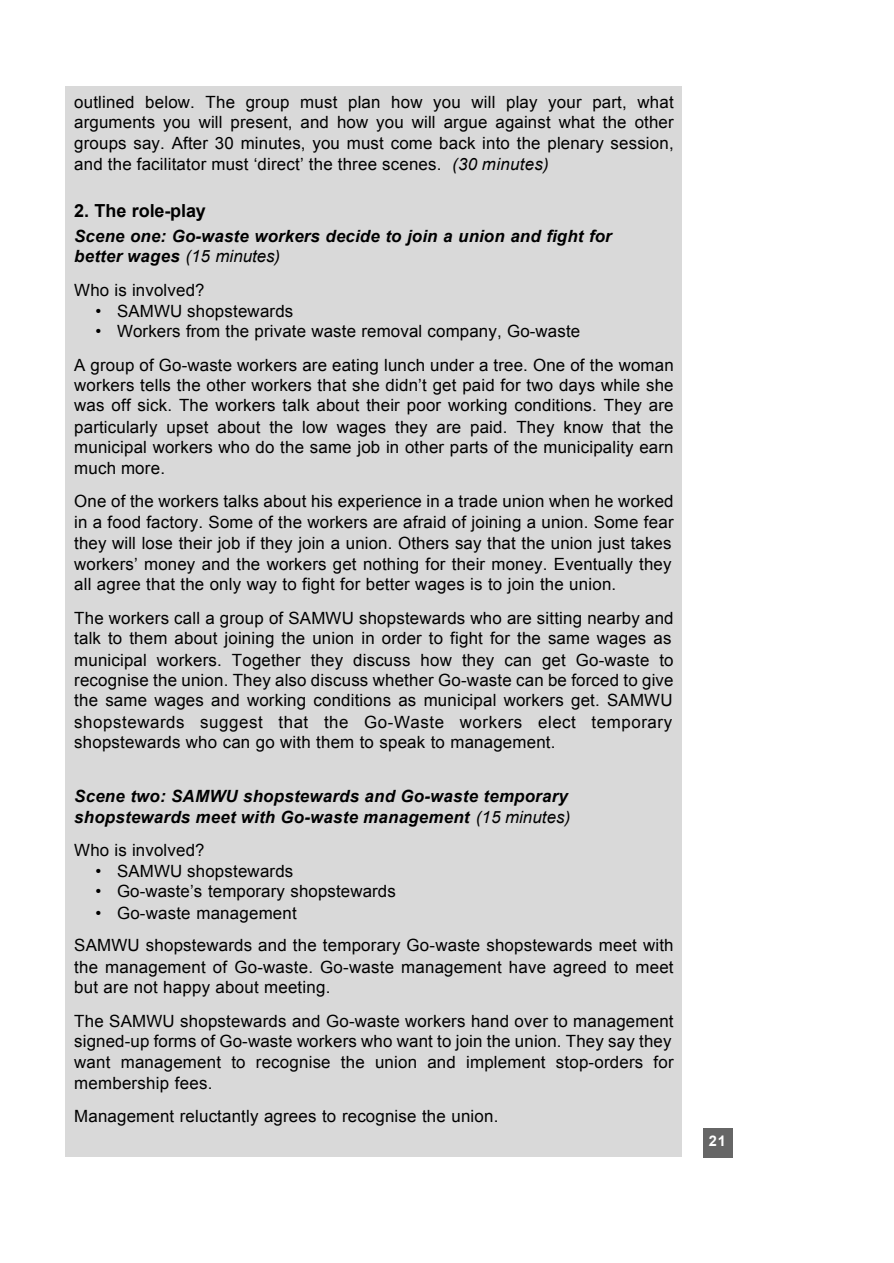
<style>
.page{position:relative;width:894px;height:1263px;background:#fff}
.page>*{position:absolute;margin:0;border:0;box-sizing:border-box;transform-origin:0 0}
.t1{font:700 18px "Arial";letter-spacing:-.005em;color:#000}
.t2{font:16.8px/20.7px "Arial";letter-spacing:.01em;color:#000}
.t3{font:italic 700 16.8px/20.2px "Arial";letter-spacing:.015em;color:#000}
.t4{font:700 14.7px "Arial";color:#fff}
.s1{font-style:italic}
.s2{font-weight:400}
</style>
<div class="page">
<div style="left:703px;top:1128px;width:29px;height:29px;background:#666"></div>
<div style="left:65px;top:86px;width:617px;height:1071px;background:#d9d9d9"></div>
<p class="t2" style="left:74px;top:91px;width:601px;text-align:justify">outlined below. The group must plan how you will play your part, what arguments you will present, and how you will argue against what the other groups say. After 30 minutes, you must come back into the plenary session, and the facilitator must ‘direct’ the three scenes. <span class="s1">(30 minutes)</span></p>
<p class="t1" style="left:74px;top:200px;width:133px">2. The role-play</p>
<p class="t3" style="left:74px;top:226px;width:539px">Scene one: Go-waste workers decide to join a union and fight for better wages <span class="s2">(15 minutes)</span></p>
<p class="t2" style="left:74px;top:279px;width:132px">Who is involved?</p>
<p class="t2" style="left:96px;top:301px;width:199px">• SAMWU shopstewards</p>
<p class="t2" style="left:74px;top:314px;width:601px;line-height:33.8px;text-indent:21px">• Workers from the private waste removal company, Go-waste<br>A group of Go-waste workers are eating lunch under a tree. One of the woman</p>
<p class="t2" style="left:74px;top:375px;width:601px;text-align:justify">workers tells the other workers that she didn’t get paid for two days while she was off sick. The workers talk about their poor working conditions. They are particularly upset about the low wages they are paid. They know that the municipal workers who do the same job in other parts of the municipality earn much more.</p>
<p class="t2" style="left:74px;top:491px;width:601px">One of the workers talks about his experience in a trade union when he worked in a food factory. Some of the workers are afraid of joining a union. Some fear they will lose their job if they join a union. Others say that the union just takes workers’ money and the workers get nothing for their money. Eventually they all agree that the only way to fight for better wages is to join the union.</p>
<p class="t2" style="left:74px;top:608px;width:601px">The workers call a group of SAMWU shopstewards who are sitting nearby and talk to them about joining the union in order to fight for the same wages as municipal workers. Together they discuss how they can get Go-waste to recognise the union. They also discuss whether Go-waste can be forced to give the same wages and working conditions as municipal workers get. SAMWU shopstewards suggest that the Go-Waste workers elect temporary shopstewards who can go with them to speak to management.</p>
<p class="t3" style="left:74px;top:785px;width:498px;line-height:21.3px">Scene two: SAMWU shopstewards and Go-waste temporary shopstewards meet with Go-waste management <span class="s2">(15 minutes)</span></p>
<p class="t2" style="left:74px;top:840px;width:132px">Who is involved?</p>
<p class="t2" style="left:96px;top:861px;width:199px">• SAMWU shopstewards</p>
<p class="t2" style="left:96px;top:881px;width:302px">• Go-waste’s temporary shopstewards</p>
<p class="t2" style="left:74px;top:897px;width:601px;line-height:32.7px;text-indent:21px">• Go-waste management<br>SAMWU shopstewards and the temporary Go-waste shopstewards meet with</p>
<p class="t2" style="left:74px;top:957px;width:601px;line-height:20.2px">the management of Go-waste. Go-waste management have agreed to meet but are not happy about meeting.</p>
<p class="t2" style="left:74px;top:1011px;width:601px">The SAMWU shopstewards and Go-waste workers hand over to management signed-up forms of Go-waste workers who want to join the union. They say they want management to recognise the union and implement stop-orders for membership fees.</p>
<p class="t2" style="left:74px;top:1106px;width:426px">Management reluctantly agrees to recognise the union.</p>
<p class="t4" style="left:709px;top:1133px;width:19px">21</p>
</div>
